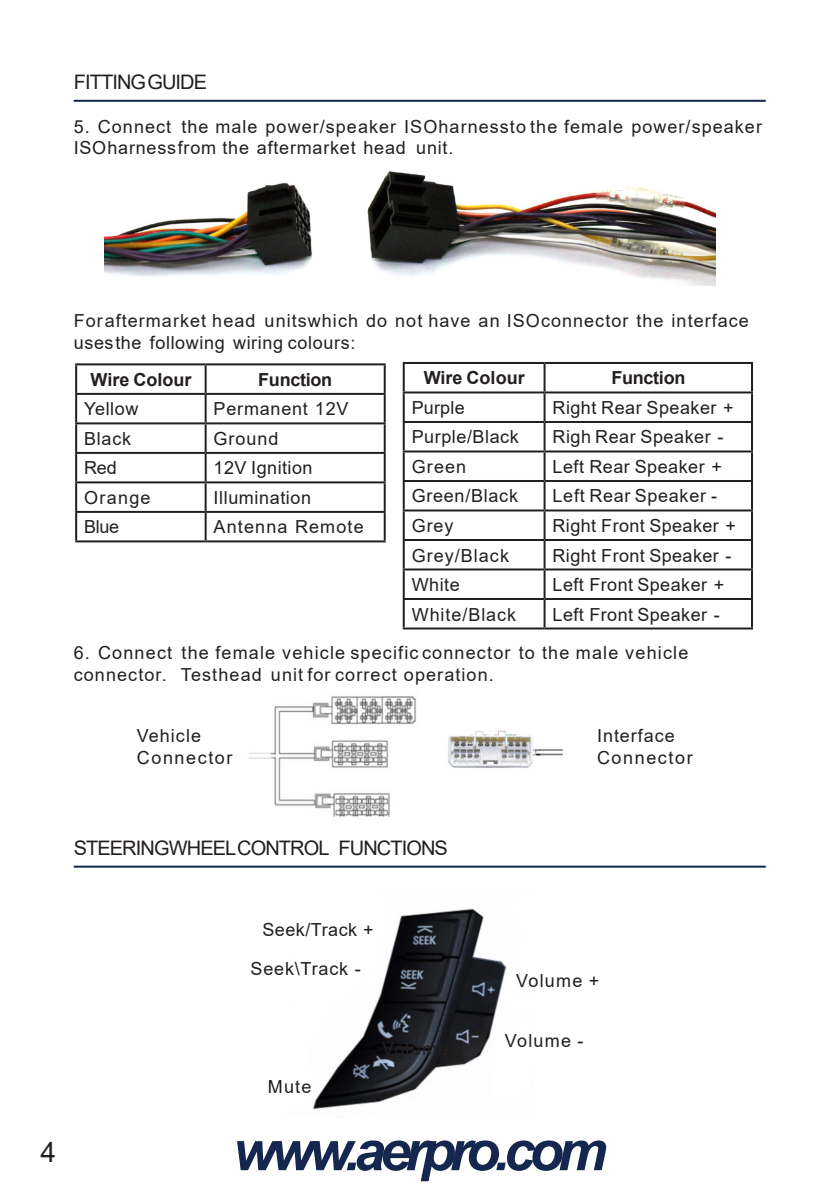
<style>
.page{position:relative;width:840px;height:1191px;background:#fff}
.page>*{position:absolute;margin:0;border:0;box-sizing:border-box;transform-origin:0 0}
.t1{font:italic 700 56px "Arial";letter-spacing:-.105em;color:#15274e}
.t2{font:28px "Arial";color:#231f20}
.t3{font:20px "Arial";letter-spacing:-.045em;color:#231f20}
.t4{font:18px/21.6px "Arial";letter-spacing:.05em;color:#231f20}
.t5{font:18px "Arial";letter-spacing:.025em;color:#231f20}
.t6{font:18px/38.4px "Arial";letter-spacing:.03em;color:#231f20}
.t7{font:700 18px "Arial";letter-spacing:-.01em;color:#231f20}
.t8{font:18px/21.6px "Arial";letter-spacing:.07em;color:#231f20}
.t9{font:18px/21.6px "Arial";letter-spacing:.085em;color:#231f20}
</style>
<div class="page">
<hr style="left:74px;top:100px;width:691px;height:2px;background:#15264d">
<img style="left:104px;top:171px;width:611px;height:114px">
<hr style="left:74px;top:866px;width:691px;height:2px;background:#15264d">
<img style="left:313px;top:909px;width:194px;height:200px">
<img style="left:249px;top:696px;width:314px;height:121px">
<hr style="left:75px;top:363px;width:131px;height:2px;background:#231f20">
<hr style="left:75px;top:365px;width:2px;height:28px;background:#231f20">
<hr style="left:206px;top:363px;width:180px;height:2px;background:#231f20">
<hr style="left:205px;top:365px;width:2px;height:28px;background:#231f20">
<hr style="left:384px;top:365px;width:2px;height:28px;background:#231f20">
<hr style="left:75px;top:393px;width:131px;height:2px;background:#231f20">
<hr style="left:75px;top:395px;width:2px;height:27px;background:#231f20">
<hr style="left:206px;top:393px;width:180px;height:2px;background:#231f20">
<hr style="left:205px;top:395px;width:2px;height:27px;background:#231f20">
<hr style="left:384px;top:395px;width:2px;height:27px;background:#231f20">
<hr style="left:75px;top:422px;width:131px;height:2px;background:#231f20">
<hr style="left:75px;top:424px;width:2px;height:28px;background:#231f20">
<hr style="left:206px;top:422px;width:180px;height:2px;background:#231f20">
<hr style="left:205px;top:424px;width:2px;height:28px;background:#231f20">
<hr style="left:384px;top:424px;width:2px;height:28px;background:#231f20">
<hr style="left:75px;top:452px;width:131px;height:2px;background:#231f20">
<hr style="left:75px;top:454px;width:2px;height:27px;background:#231f20">
<hr style="left:206px;top:452px;width:180px;height:2px;background:#231f20">
<hr style="left:205px;top:454px;width:2px;height:27px;background:#231f20">
<hr style="left:384px;top:454px;width:2px;height:27px;background:#231f20">
<hr style="left:75px;top:481px;width:131px;height:2px;background:#231f20">
<hr style="left:75px;top:483px;width:2px;height:28px;background:#231f20">
<hr style="left:206px;top:481px;width:180px;height:2px;background:#231f20">
<hr style="left:205px;top:483px;width:2px;height:28px;background:#231f20">
<hr style="left:384px;top:483px;width:2px;height:28px;background:#231f20">
<hr style="left:75px;top:511px;width:131px;height:2px;background:#231f20">
<hr style="left:75px;top:513px;width:2px;height:27px;background:#231f20">
<hr style="left:206px;top:511px;width:180px;height:2px;background:#231f20">
<hr style="left:205px;top:513px;width:2px;height:27px;background:#231f20">
<hr style="left:384px;top:513px;width:2px;height:27px;background:#231f20">
<hr style="left:75px;top:540px;width:131px;height:2px;background:#231f20">
<hr style="left:206px;top:540px;width:180px;height:2px;background:#231f20">
<hr style="left:403px;top:362px;width:141px;height:2px;background:#231f20">
<hr style="left:403px;top:364px;width:2px;height:27px;background:#231f20">
<hr style="left:544px;top:362px;width:209px;height:2px;background:#231f20">
<hr style="left:543px;top:364px;width:2px;height:27px;background:#231f20">
<hr style="left:751px;top:364px;width:2px;height:27px;background:#231f20">
<hr style="left:403px;top:391px;width:141px;height:2px;background:#231f20">
<hr style="left:403px;top:393px;width:2px;height:28px;background:#231f20">
<hr style="left:544px;top:391px;width:209px;height:2px;background:#231f20">
<hr style="left:543px;top:393px;width:2px;height:28px;background:#231f20">
<hr style="left:751px;top:393px;width:2px;height:28px;background:#231f20">
<hr style="left:403px;top:421px;width:141px;height:2px;background:#231f20">
<hr style="left:403px;top:423px;width:2px;height:27px;background:#231f20">
<hr style="left:544px;top:421px;width:209px;height:2px;background:#231f20">
<hr style="left:543px;top:423px;width:2px;height:27px;background:#231f20">
<hr style="left:751px;top:423px;width:2px;height:27px;background:#231f20">
<hr style="left:403px;top:450px;width:141px;height:2px;background:#231f20">
<hr style="left:403px;top:452px;width:2px;height:28px;background:#231f20">
<hr style="left:544px;top:450px;width:209px;height:2px;background:#231f20">
<hr style="left:543px;top:452px;width:2px;height:28px;background:#231f20">
<hr style="left:751px;top:452px;width:2px;height:28px;background:#231f20">
<hr style="left:403px;top:480px;width:141px;height:2px;background:#231f20">
<hr style="left:403px;top:482px;width:2px;height:27px;background:#231f20">
<hr style="left:544px;top:480px;width:209px;height:2px;background:#231f20">
<hr style="left:543px;top:482px;width:2px;height:27px;background:#231f20">
<hr style="left:751px;top:482px;width:2px;height:27px;background:#231f20">
<hr style="left:403px;top:509px;width:141px;height:2px;background:#231f20">
<hr style="left:403px;top:511px;width:2px;height:28px;background:#231f20">
<hr style="left:544px;top:509px;width:209px;height:2px;background:#231f20">
<hr style="left:543px;top:511px;width:2px;height:28px;background:#231f20">
<hr style="left:751px;top:511px;width:2px;height:28px;background:#231f20">
<hr style="left:403px;top:539px;width:141px;height:2px;background:#231f20">
<hr style="left:403px;top:541px;width:2px;height:27px;background:#231f20">
<hr style="left:544px;top:539px;width:209px;height:2px;background:#231f20">
<hr style="left:543px;top:541px;width:2px;height:27px;background:#231f20">
<hr style="left:751px;top:541px;width:2px;height:27px;background:#231f20">
<hr style="left:403px;top:568px;width:141px;height:2px;background:#231f20">
<hr style="left:403px;top:570px;width:2px;height:28px;background:#231f20">
<hr style="left:544px;top:568px;width:209px;height:2px;background:#231f20">
<hr style="left:543px;top:570px;width:2px;height:28px;background:#231f20">
<hr style="left:751px;top:570px;width:2px;height:28px;background:#231f20">
<hr style="left:403px;top:598px;width:141px;height:2px;background:#231f20">
<hr style="left:403px;top:600px;width:2px;height:27px;background:#231f20">
<hr style="left:544px;top:598px;width:209px;height:2px;background:#231f20">
<hr style="left:543px;top:600px;width:2px;height:27px;background:#231f20">
<hr style="left:751px;top:600px;width:2px;height:27px;background:#231f20">
<hr style="left:403px;top:627px;width:141px;height:2px;background:#231f20">
<hr style="left:544px;top:627px;width:209px;height:2px;background:#231f20">
<p class="t3" style="left:74px;top:74px;width:135px">FITTING GUIDE</p>
<p class="t4" style="left:74px;top:117px;width:689px">5. Connect the male power/speaker ISO harnessto the female power/speaker<br>ISO harness from the aftermarket head unit.</p>
<p class="t4" style="left:74px;top:312px;width:676px">For aftermarket head unitswhich do not have an ISO connector the interface uses the following wiring colours:</p>
<p class="t7" style="left:90px;top:373px;width:102px">Wire Colour</p>
<p class="t7" style="left:258px;top:373px;width:75px">Function</p>
<p class="t4" style="left:84px;top:400px;width:56px">Yellow</p>
<p class="t4" style="left:214px;top:400px;width:136px">Permanent 12V</p>
<p class="t4" style="left:84px;top:429px;width:48px">Black</p>
<p class="t4" style="left:214px;top:429px;width:66px">Ground</p>
<p class="t4" style="left:84px;top:459px;width:34px">Red</p>
<p class="t5" style="left:214px;top:461px;width:100px">12V Ignition</p>
<p class="t4" style="left:84px;top:488px;width:68px">Orange</p>
<p class="t4" style="left:214px;top:488px;width:99px">Illumination</p>
<p class="t4" style="left:84px;top:518px;width:36px">Blue</p>
<p class="t4" style="left:214px;top:518px;width:152px">Antenna Remote</p>
<p class="t7" style="left:423px;top:371px;width:102px">Wire Colour</p>
<p class="t7" style="left:611px;top:371px;width:75px">Function</p>
<p class="t4" style="left:412px;top:398px;width:54px">Purple</p>
<p class="t5" style="left:552px;top:401px;width:183px">Right Rear Speaker +</p>
<p class="t6" style="left:412px;top:420px;width:108px">Purple/Black</p>
<p class="t6" style="left:552px;top:420px;width:172px">Righ Rear Speaker -</p>
<p class="t4" style="left:412px;top:457px;width:56px">Green</p>
<p class="t6" style="left:552px;top:449px;width:171px">Left Rear Speaker +</p>
<p class="t4" style="left:412px;top:487px;width:108px">Green/Black</p>
<p class="t4" style="left:552px;top:487px;width:166px">Left Rear Speaker -</p>
<p class="t4" style="left:412px;top:516px;width:43px">Grey</p>
<p class="t5" style="left:552px;top:519px;width:185px">Right Front Speaker +</p>
<p class="t4" style="left:412px;top:546px;width:99px">Grey/Black</p>
<p class="t5" style="left:552px;top:548px;width:180px">Right Front Speaker -</p>
<p class="t4" style="left:412px;top:575px;width:49px">White</p>
<p class="t5" style="left:552px;top:578px;width:173px">Left Front Speaker +</p>
<p class="t4" style="left:412px;top:605px;width:106px">White/Black</p>
<p class="t5" style="left:552px;top:607px;width:169px">Left Front Speaker -</p>
<p class="t4" style="left:74px;top:643px;width:616px">6. Connect the female vehicle specific connector to the male vehicle connector. Test head unit for correct operation.</p>
<p class="t9" style="left:137px;top:727px;width:97px">Vehicle<br>Connector</p>
<p class="t8" style="left:597px;top:727px;width:97px">Interface<br>Connector</p>
<p class="t3" style="left:74px;top:840px;width:375px">STEERING WHEEL CONTROL FUNCTIONS</p>
<h2 class="t2" style="left:40px;top:1142px;width:17px">4</h2>
<p class="t6" style="left:250px;top:912px;width:125px;text-indent:12px">Seek/Track +<br>Seek\Track -</p>
<p class="t4" style="left:268px;top:1077px;width:45px">Mute</p>
<p class="t4" style="left:382px;top:1040px;width:80px">Volume -</p>
<p class="t4" style="left:516px;top:972px;width:85px">Volume +</p>
<p class="t4" style="left:505px;top:1031px;width:80px">Volume -</p>
<h1 class="t1" style="left:233px;top:1129px;width:376px">www.aerpro.com</h1>
</div>
